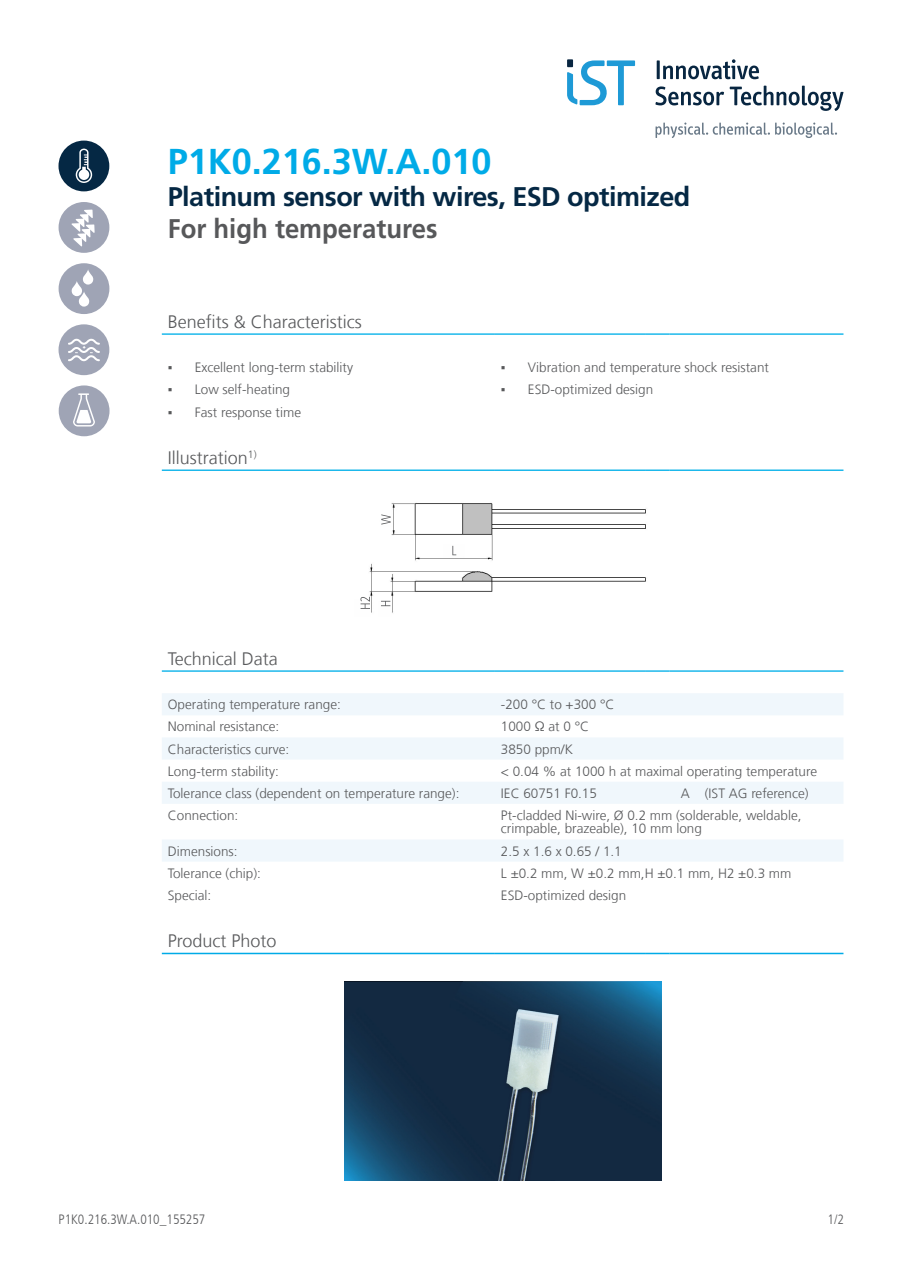
<style>
.page{position:relative;width:902px;height:1272px;background:#fff}
.page>*{position:absolute;margin:0;border:0;box-sizing:border-box;transform-origin:0 0}
.Heading{font:700 36px "Frutiger LT Com";color:#00abe7}
.Heading2{font:700 27px "Frutiger LT Com";letter-spacing:-.02em;color:#052844}
.Brief_Description{font:700 27px "Frutiger LT Com";color:#57585a;scale:.95 1}
.Subheading{font:300 18px "Frutiger LT Com";color:#57585a}
.Text{font:300 13.5px "Frutiger LT Com";color:#57585a}
.t1{font:300 condensed 13.5px "Frutiger LT Com";color:#57585a}
.s1{font-family:"Calibri";font-weight:400}
</style>
<div class="page">
<svg style="left:655px;top:86px;width:69px;height:19px"></svg>
<svg style="left:730px;top:86px;width:113px;height:25px"></svg>
<hr style="left:657px;top:60px;width:3px;height:19px;background:#082641">
<svg style="left:663px;top:59px;width:96px;height:20px"></svg>
<svg style="left:655px;top:123px;width:182px;height:15px"></svg>
<svg style="left:567px;top:60px;width:68px;height:45px"></svg>
<svg style="left:59px;top:141px;width:50px;height:50px"></svg>
<div style="left:59px;top:202px;width:50px;height:51px;background:#9fa4b5;border-radius:50%"></div>
<svg style="left:72px;top:210px;width:23px;height:36px"></svg>
<div style="left:59px;top:263px;width:50px;height:51px;background:#9fa4b5;border-radius:50%"></div>
<svg style="left:71px;top:270px;width:23px;height:37px"></svg>
<div style="left:59px;top:324px;width:50px;height:51px;background:#9fa4b5;border-radius:50%"></div>
<svg style="left:68px;top:339px;width:32px;height:22px"></svg>
<div style="left:59px;top:385px;width:51px;height:51px;background:#9fa4b5;border-radius:50%"></div>
<svg style="left:73px;top:393px;width:22px;height:33px"></svg>
<svg style="left:162px;top:693px;width:681px;height:168px;fill:#f1f7fc"></svg>
<hr style="left:162px;top:333px;width:333px;height:2px;background:#1db8eb">
<hr style="left:495px;top:333px;width:151px;height:2px;background:#1db8eb">
<hr style="left:646px;top:333px;width:23px;height:2px;background:#1db8eb">
<hr style="left:669px;top:333px;width:174px;height:2px;background:#1db8eb">
<hr style="left:162px;top:469px;width:333px;height:2px;background:#1db8eb">
<hr style="left:495px;top:469px;width:151px;height:2px;background:#1db8eb">
<hr style="left:646px;top:469px;width:23px;height:2px;background:#1db8eb">
<hr style="left:669px;top:469px;width:174px;height:2px;background:#1db8eb">
<hr style="left:162px;top:953px;width:333px;height:1px;background:#00abe7">
<hr style="left:495px;top:953px;width:151px;height:1px;background:#00abe7">
<svg style="left:646px;top:953px;width:23px;height:1px"></svg>
<hr style="left:669px;top:953px;width:174px;height:1px;background:#00abe7">
<hr style="left:162px;top:670px;width:333px;height:2px;background:#1db8eb">
<hr style="left:495px;top:670px;width:151px;height:2px;background:#1db8eb">
<hr style="left:646px;top:670px;width:23px;height:2px;background:#1db8eb">
<hr style="left:669px;top:670px;width:174px;height:2px;background:#1db8eb">
<img style="left:360px;top:503px;width:286px;height:110px">
<img style="left:344px;top:981px;width:317px;height:199px">
<p class="Heading" style="left:168px;top:140px;width:325px">P1K0.216.3W.A.010</p>
<p class="Heading2" style="left:168px;top:181px;width:524px">Platinum sensor with wires, ESD optimized</p>
<p class="Brief_Description" style="left:168px;top:213px;width:285px">For high temperatures</p>
<p class="Subheading" style="left:168px;top:311px;width:196px">Benefits &amp; Characteristics</p>
<p class="Text" style="left:168px;top:360px;width:187px"><span class="s1">▪</span> Excellent long-term stability</p>
<p class="Text" style="left:501px;top:360px;width:270px"><span class="s1">▪</span> Vibration and temperature shock resistant</p>
<p class="Text" style="left:168px;top:382px;width:124px"><span class="s1">▪</span> Low self-heating</p>
<p class="Text" style="left:501px;top:382px;width:154px"><span class="s1">▪</span> ESD-optimized design</p>
<p class="Text" style="left:168px;top:404px;width:135px"><span class="s1">▪</span> Fast response time</p>
<p class="Subheading" style="left:168px;top:448px;width:90px">Illustration<sup>1)</sup></p>
<p class="Subheading" style="left:168px;top:648px;width:111px">Technical Data</p>
<p class="Text" style="left:168px;top:697px;width:175px">Operating temperature range:</p>
<p class="Text" style="left:501px;top:697px;width:115px">-200 °C to +300 °C</p>
<p class="Text" style="left:168px;top:719px;width:113px">Nominal resistance:</p>
<p class="Text" style="left:501px;top:719px;width:90px">1000 Ω at 0 °C</p>
<p class="Text" style="left:168px;top:741px;width:123px">Characteristics curve:</p>
<p class="Text" style="left:501px;top:741px;width:74px">3850 ppm/K</p>
<p class="Text" style="left:168px;top:763px;width:112px">Long-term stability:</p>
<p class="Text" style="left:501px;top:763px;width:318px">&lt; 0.04 % at 1000 h at maximal operating temperature</p>
<p class="Text" style="left:168px;top:785px;width:293px">Tolerance class (dependent on temperature range):</p>
<p class="Text" style="left:501px;top:785px;width:98px">IEC 60751 F0.15</p>
<p class="Text" style="left:681px;top:785px;width:129px">A (IST AG reference)</p>
<p class="Text" style="left:168px;top:807px;width:72px">Connection:</p>
<p class="Text" style="left:501px;top:807px;width:302px">Pt-cladded Ni-wire, Ø 0.2 mm (solderable, weldable,</p>
<p class="Text" style="left:501px;top:821px;width:203px">crimpable, brazeable), 10 mm long</p>
<p class="Text" style="left:168px;top:843px;width:71px">Dimensions:</p>
<p class="Text" style="left:501px;top:843px;width:122px">2.5 x 1.6 x 0.65 / 1.1</p>
<p class="Text" style="left:168px;top:865px;width:95px">Tolerance (chip):</p>
<p class="Text" style="left:501px;top:865px;width:292px">L ±0.2 mm, W ±0.2 mm,H ±0.1 mm, H2 ±0.3 mm</p>
<p class="Text" style="left:168px;top:887px;width:45px">Special:</p>
<p class="Text" style="left:501px;top:887px;width:127px">ESD-optimized design</p>
<p class="Subheading" style="left:168px;top:931px;width:110px">Product Photo</p>
<p class="t1" style="left:58px;top:1211px;width:148px">P1K0.216.3W.A.010_155257</p>
<p class="t1" style="left:827px;top:1211px;width:18px">1/2</p>
</div>
